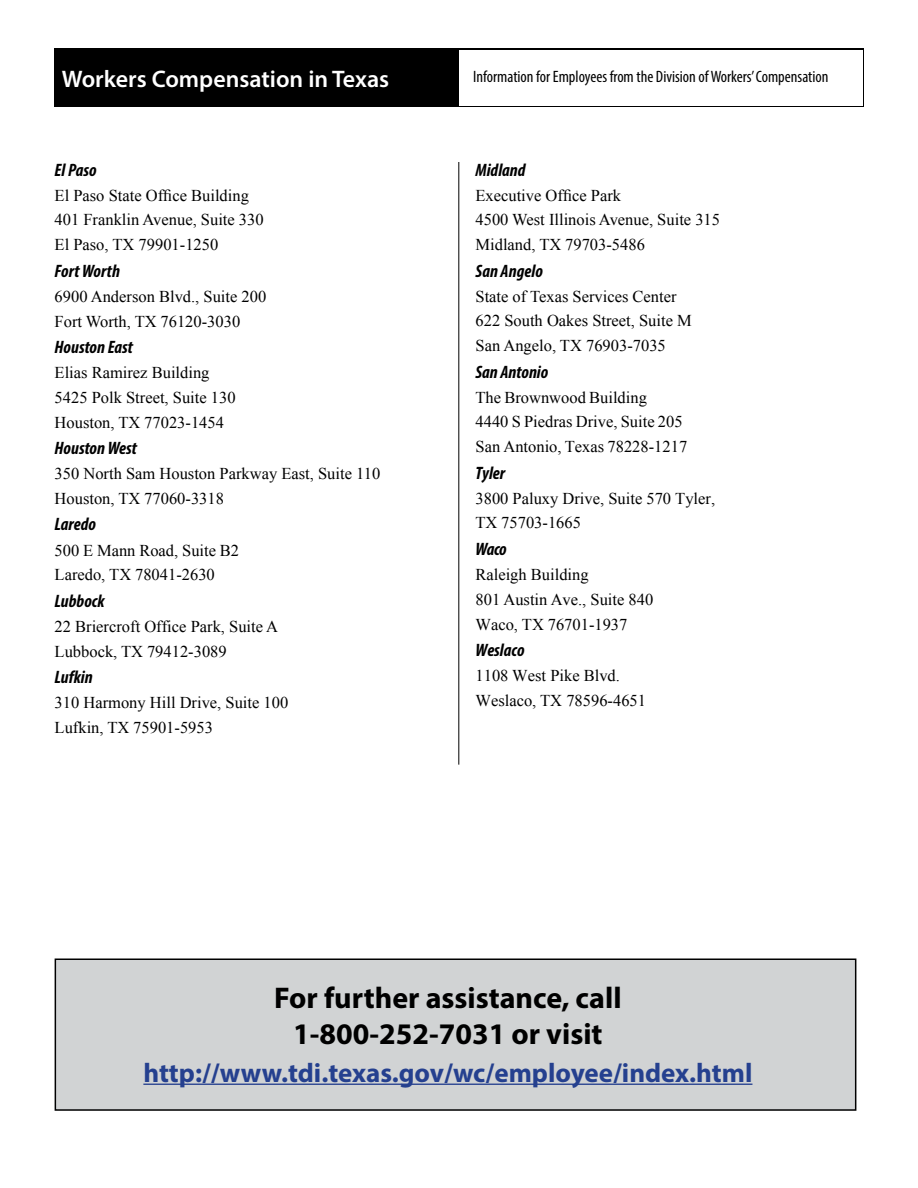
<style>
.page{position:relative;width:918px;height:1188px;background:#fff}
.page>*{position:absolute;margin:0;border:0;box-sizing:border-box;transform-origin:0 0}
.t1{font:700 30px/36px "Myriad Pro";color:#000;text-align:center}
.t2{font:700 27px "Myriad Pro";color:#25408f}
.t3{font:600 24px "Myriad Pro";color:#fff}
.t4{font:italic 700 condensed 18px "Myriad Pro";color:#000}
.t5{font:16.5px/24.8px "Times New Roman";color:#000}
.t6{font:condensed 16.5px "Myriad Pro";color:#000}
</style>
<div class="page">
<div style="left:55px;top:49px;width:809px;height:58px;background:#000"></div>
<div style="left:459px;top:50px;width:403px;height:55px;background:#fff"></div>
<hr style="left:458px;top:162px;width:1px;height:603px;background:#000">
<div style="left:55px;top:959px;width:801px;height:151px;background:#d1d3d4"></div>
<div style="left:55px;top:958px;width:801px;height:153px;border:2px solid #000"></div>
<hr style="left:143px;top:1084px;width:609px;height:1px;background:#25408f">
<h3 class="t3" style="left:62px;top:63px;width:329px">Workers Compensation in Texas</h3>
<p class="t6" style="left:473px;top:66px;width:357px">Information for Employees from the Division of Workers’ Compensation</p>
<p class="t4" style="left:55px;top:158px;width:43px">El Paso</p>
<p class="t5" style="left:55px;top:183px;width:211px">El Paso State Office Building<br>401 Franklin Avenue, Suite 330<br>El Paso, TX 79901-1250</p>
<p class="t4" style="left:55px;top:259px;width:67px">Fort Worth</p>
<p class="t5" style="left:55px;top:284px;width:213px">6900 Anderson Blvd., Suite 200<br>Fort Worth, TX 76120-3030</p>
<p class="t4" style="left:55px;top:336px;width:80px">Houston East</p>
<p class="t5" style="left:55px;top:360px;width:183px">Elias Ramirez Building<br>5425 Polk Street, Suite 130<br>Houston, TX 77023-1454</p>
<p class="t4" style="left:55px;top:437px;width:84px">Houston West</p>
<p class="t5" style="left:55px;top:461px;width:327px">350 North Sam Houston Parkway East, Suite 110<br>Houston, TX 77060-3318</p>
<p class="t4" style="left:55px;top:513px;width:43px">Laredo</p>
<p class="t5" style="left:55px;top:538px;width:186px">500 E Mann Road, Suite B2<br>Laredo, TX 78041-2630</p>
<p class="t4" style="left:55px;top:590px;width:51px">Lubbock</p>
<p class="t5" style="left:55px;top:614px;width:225px">22 Briercroft Office Park, Suite A<br>Lubbock, TX 79412-3089</p>
<p class="t4" style="left:55px;top:666px;width:40px">Lufkin</p>
<p class="t5" style="left:55px;top:690px;width:235px">310 Harmony Hill Drive, Suite 100<br>Lufkin, TX 75901-5953</p>
<p class="t4" style="left:476px;top:158px;width:52px">Midland</p>
<p class="t5" style="left:476px;top:183px;width:246px">Executive Office Park<br>4500 West Illinois Avenue, Suite 315<br>Midland, TX 79703-5486</p>
<p class="t4" style="left:476px;top:259px;width:69px">San Angelo</p>
<p class="t5" style="left:476px;top:284px;width:218px">State of Texas Services Center<br>622 South Oakes Street, Suite M<br>San Angelo, TX 76903-7035</p>
<p class="t4" style="left:476px;top:360px;width:74px">San Antonio</p>
<p class="t5" style="left:476px;top:385px;width:213px">The Brownwood Building<br>4440 S Piedras Drive, Suite 205<br>San Antonio, Texas 78228-1217</p>
<p class="t4" style="left:476px;top:461px;width:31px">Tyler</p>
<p class="t5" style="left:476px;top:486px;width:241px">3800 Paluxy Drive, Suite 570 Tyler,<br>TX 75703-1665</p>
<p class="t4" style="left:476px;top:538px;width:33px">Waco</p>
<p class="t5" style="left:476px;top:562px;width:179px">Raleigh Building<br>801 Austin Ave., Suite 840<br>Waco, TX 76701-1937</p>
<p class="t4" style="left:476px;top:639px;width:51px">Weslaco</p>
<p class="t5" style="left:476px;top:663px;width:172px">1108 West Pike Blvd.<br>Weslaco, TX 78596-4651</p>
<p class="t1" style="left:274px;top:979px;width:349px">For further assistance, call<br>1-800-252-7031 or visit</p>
<p class="t2" style="left:143px;top:1055px;width:611px">http://www.tdi.texas.gov/wc/employee/index.html</p>
</div>
